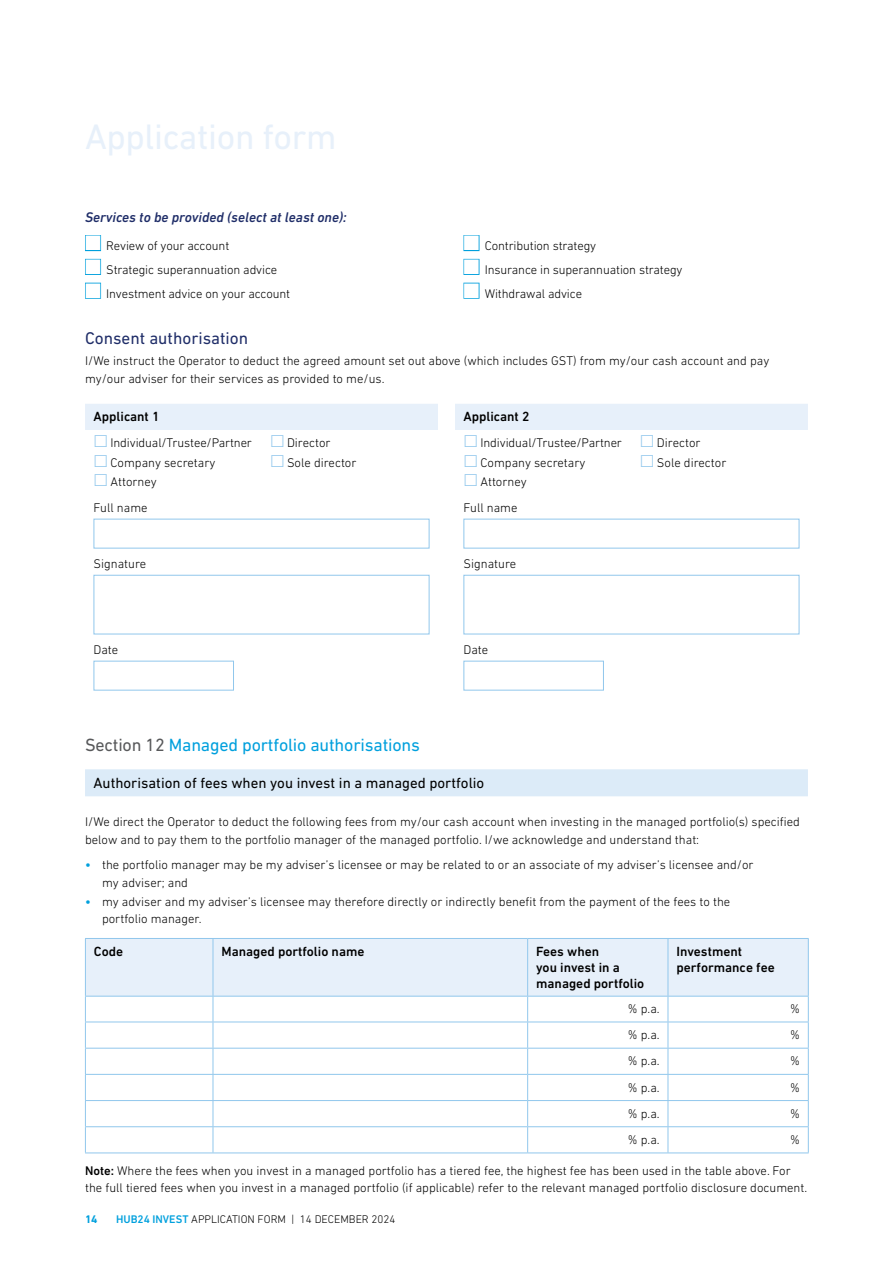
<style>
.page{position:relative;width:893px;height:1263px;background:#fff}
.page>*{position:absolute;margin:0;border:0;box-sizing:border-box;transform-origin:0 0}
.t1{font:36px "DIN Next LT Pro";letter-spacing:-.01em;color:#e7f0fa}
.t2{font:18px "DIN Next LT Pro";letter-spacing:-.01em;color:#00a0dd}
.t3{font:17.25px "DIN Next LT Pro";color:#1f2d68}
.t4{font:15px "DIN Next LT Pro";color:#000}
.t5{font:italic 500 14.25px "DIN Next LT Pro";color:#1f2d68}
.t6{font:500 13.5px/15.8px "DIN Next LT Pro";color:#000}
.t7{font:300 12.75px/19.5px "DIN Next LT Pro";color:#000}
.t8{font:300 11.25px "DIN Next LT Pro";color:#000}
.t9{font:700 11.25px "DIN Next LT Pro";color:#00a0dd}
.s1{color:#58595b}
.s2{font-weight:500;color:#00a0dd}
.s3{font-weight:500}
</style>
<div class="page">
<div style="left:85px;top:769px;width:723px;height:27px;background:#dcebf8"></div>
<div style="left:94px;top:519px;width:335px;height:29px;border:1px solid #91c7ec"></div>
<div style="left:94px;top:575px;width:335px;height:59px;border:1px solid #91c7ec"></div>
<div style="left:94px;top:661px;width:140px;height:29px;border:1px solid #91c7ec"></div>
<div style="left:463px;top:519px;width:336px;height:29px;border:1px solid #91c7ec"></div>
<div style="left:463px;top:575px;width:336px;height:59px;border:1px solid #91c7ec"></div>
<div style="left:463px;top:661px;width:141px;height:29px;border:1px solid #91c7ec"></div>
<hr style="left:668px;top:1152px;width:141px;height:1px;background:#91c7ec">
<hr style="left:85px;top:1152px;width:128px;height:1px;background:#91c7ec">
<hr style="left:213px;top:1152px;width:315px;height:1px;background:#91c7ec">
<hr style="left:528px;top:1152px;width:140px;height:1px;background:#91c7ec">
<svg style="left:85px;top:938px;width:724px;height:214px"></svg>
<hr style="left:85px;top:996px;width:128px;height:1px;background:#91c7ec">
<hr style="left:213px;top:996px;width:315px;height:1px;background:#91c7ec">
<hr style="left:528px;top:996px;width:140px;height:1px;background:#91c7ec">
<hr style="left:668px;top:996px;width:141px;height:1px;background:#91c7ec">
<div style="left:85px;top:404px;width:723px;height:26px;background:#e7f0fa"></div>
<h1 class="t1" style="left:85px;top:122px;width:253px">Application form</h1>
<p class="t5" style="left:85px;top:212px;width:263px">Services to be provided (select at least one):</p>
<p class="t7" style="left:106px;top:235px;width:185px;line-height:23.9px">Review of your account<br>Strategic superannuation advice<br>Investment advice on your account</p>
<p class="t7" style="left:485px;top:235px;width:199px;line-height:23.9px">Contribution strategy<br>Insurance in superannuation strategy<br>Withdrawal advice</p>
<h3 class="t3" style="left:85px;top:331px;width:165px">Consent authorisation</h3>
<p class="t7" style="left:85px;top:353px;width:686px;line-height:17.2px">I/We instruct the Operator to deduct the agreed amount set out above (which includes GST) from my/our cash account and pay my/our adviser for their services as provided to me/us.</p>
<p class="t6" style="left:94px;top:410px;width:68px">Applicant 1</p>
<p class="t6" style="left:463px;top:410px;width:68px">Applicant 2</p>
<p class="t7" style="left:111px;top:434px;width:143px">Individual/Trustee/Partner<br>Company secretary<br>Attorney</p>
<p class="t7" style="left:287px;top:434px;width:71px">Director<br>Sole director</p>
<p class="t7" style="left:480px;top:434px;width:143px">Individual/Trustee/Partner<br>Company secretary<br>Attorney</p>
<p class="t7" style="left:657px;top:434px;width:71px">Director<br>Sole director</p>
<p class="t7" style="left:94px;top:499px;width:56px">Full name</p>
<p class="t7" style="left:463px;top:499px;width:56px">Full name</p>
<p class="t7" style="left:94px;top:555px;width:54px">Signature</p>
<p class="t7" style="left:94px;top:641px;width:26px">Date</p>
<p class="t7" style="left:463px;top:555px;width:54px">Signature</p>
<p class="t7" style="left:463px;top:641px;width:26px">Date</p>
<h2 class="t2" style="left:85px;top:738px;width:336px"><span class="s1">Section 12</span> Managed portfolio authorisations</h2>
<p class="t4" style="left:94px;top:777px;width:392px">Authorisation of fees when you invest in a managed portfolio</p>
<p class="t7" style="left:85px;top:814px;width:716px;line-height:17.2px">I/We direct the Operator to deduct the following fees from my/our cash account when investing in the managed portfolio(s) specified below and to pay them to the portfolio manager of the managed portfolio. I/we acknowledge and understand that:</p>
<p class="t7" style="left:102px;top:857px;width:653px;line-height:17.2px;text-indent:-17px"><span class="s2">•</span> the portfolio manager may be my adviser’s licensee or may be related to or an associate of my adviser’s licensee and/or my adviser; and</p>
<p class="t7" style="left:102px;top:894px;width:630px;line-height:17.2px;text-indent:-17px"><span class="s2">•</span> my adviser and my adviser’s licensee may therefore directly or indirectly benefit from the payment of the fees to the portfolio manager.</p>
<p class="t6" style="left:94px;top:944px;width:31px">Code</p>
<p class="t6" style="left:221px;top:944px;width:145px">Managed portfolio name</p>
<p class="t6" style="left:536px;top:944px;width:110px">Fees when<br>you invest in a managed portfolio</p>
<p class="t6" style="left:676px;top:944px;width:100px">Investment performance fee</p>
<p class="t7" style="left:628px;top:1000px;width:33px">% p.a.</p>
<p class="t7" style="left:790px;top:1000px;width:11px">%</p>
<p class="t7" style="left:628px;top:1026px;width:33px">% p.a.</p>
<p class="t7" style="left:790px;top:1026px;width:11px">%</p>
<p class="t7" style="left:628px;top:1052px;width:33px">% p.a.</p>
<p class="t7" style="left:790px;top:1052px;width:11px">%</p>
<p class="t7" style="left:628px;top:1078px;width:33px">% p.a.</p>
<p class="t7" style="left:790px;top:1078px;width:11px">%</p>
<p class="t7" style="left:628px;top:1104px;width:33px">% p.a.</p>
<p class="t7" style="left:790px;top:1104px;width:11px">%</p>
<p class="t7" style="left:628px;top:1130px;width:33px">% p.a.</p>
<p class="t7" style="left:790px;top:1130px;width:11px">%</p>
<p class="t7" style="left:85px;top:1162px;width:724px;line-height:17.2px"><span class="s3">Note:</span> Where the fees when you invest in a managed portfolio has a tiered fee, the highest fee has been used in the table above. For the full tiered fees when you invest in a managed portfolio (if applicable) refer to the relevant managed portfolio disclosure document.</p>
<p class="t9" style="left:85px;top:1212px;width:14px">14</p>
<p class="t8" style="left:116px;top:1214px;width:281px"><span class="s2">HUB24 INVEST</span> APPLICATION FORM | 14 DECEMBER 2024</p>
</div>
